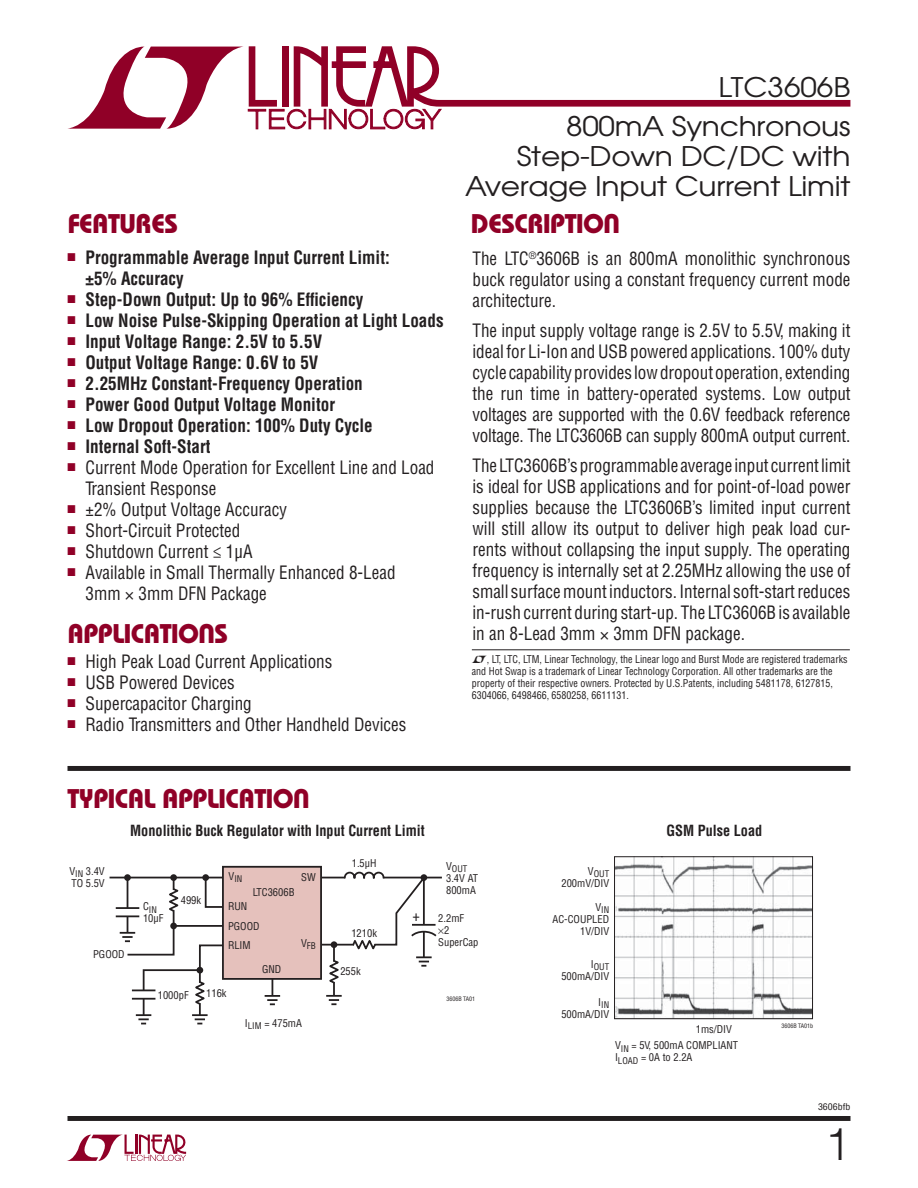
<style>
.page{position:relative;width:918px;height:1188px;background:#fff}
.page>*{position:absolute;margin:0;border:0;box-sizing:border-box;transform-origin:0 0}
.t1{font:300 45px "Helvetica";color:#231f20}
.t2{font:27px/30px "Avant Garde";letter-spacing:-.01em;color:#231f20;text-align:right;scale:1.1 1}
.t3{font:27px "Linear Bauhaus";letter-spacing:-.02em;color:#900027}
.t4{font:18px/21px "Linear Helv Cond";color:#231f20;text-align:justify;scale:.95 1}
.t5{font:700 18px/21px "Linear Helv Cond";color:#231f20;scale:.95 1}
.t6{font:700 15px "Linear Helv Cond";color:#231f20;scale:.95 1}
.t7{font:15px "Linear Helv Cond";color:#231f20}
.t8{font:10.5px/12px "Linear Helv Cond";color:#231f20;scale:.95 1}
.t9{font:10.5px/12px "Linear Helv Cond";color:#231f20}
.t10{font:9px "Linear Helv Cond";color:#231f20}
.t11{font:9px "Linear Helv Cond";color:#231f20;scale:1.1 1}
.t12{font:6px "Linear Helv Cond";color:#231f20}
</style>
<div class="page">
<svg style="left:67px;top:1135px;width:119px;height:26px"></svg>
<div style="left:68px;top:1116px;width:782px;height:5px;background:#231f20"></div>
<svg style="left:68px;top:46px;width:782px;height:83px"></svg>
<div style="left:68px;top:766px;width:782px;height:5px;background:#231f20"></div>
<hr style="left:110px;top:877px;width:332px;height:1px;background:#231f20">
<svg style="left:265px;top:980px;width:15px;height:25px"></svg>
<hr style="left:333px;top:946px;width:2px;height:56px;background:#231f20">
<svg style="left:326px;top:995px;width:16px;height:10px"></svg>
<hr style="left:198px;top:1015px;width:4px;height:10px;background:#9a9898">
<div style="left:141px;top:1015px;width:5px;height:10px;background:#9a9898"></div>
<svg style="left:322px;top:871px;width:116px;height:114px"></svg>
<svg style="left:120px;top:876px;width:102px;height:148px"></svg>
<div style="left:125px;top:908px;width:5px;height:8px;background:#fff"></div>
<hr style="left:116px;top:907px;width:23px;height:2px;background:#231f20">
<hr style="left:116px;top:915px;width:23px;height:2px;background:#231f20">
<div style="left:223px;top:867px;width:98px;height:112px;background:#e5c1bc"></div>
<div style="left:222px;top:866px;width:100px;height:114px;border:2px solid #231f20"></div>
<hr style="left:472px;top:649px;width:378px;height:1px;background:#231f20">
<img style="left:616px;top:858px;width:195px;height:159px">
<div style="left:614px;top:856px;width:199px;height:163px;border:1px solid #231f20"></div>
<h2 class="t2" style="left:718px;top:75px;width:122px">LTC3606B</h2>
<h2 class="t3" style="left:68px;top:213px;width:112px">FEATURES</h2>
<p class="t5" style="left:85px;top:249px;width:322px;text-indent:-18px"><sup>■</sup> Programmable Average Input Current Limit: ±5% Accuracy</p>
<p class="t5" style="left:68px;top:291px;width:313px"><sup>■</sup> Step-Down Output: Up to 96% Efficiency</p>
<p class="t5" style="left:68px;top:312px;width:397px"><sup>■</sup> Low Noise Pulse-Skipping Operation at Light Loads</p>
<p class="t5" style="left:68px;top:333px;width:270px"><sup>■</sup> Input Voltage Range: 2.5V to 5.5V</p>
<p class="t5" style="left:68px;top:354px;width:266px"><sup>■</sup> Output Voltage Range: 0.6V to 5V</p>
<p class="t5" style="left:68px;top:375px;width:312px"><sup>■</sup> 2.25MHz Constant-Frequency Operation</p>
<p class="t5" style="left:68px;top:396px;width:283px"><sup>■</sup> Power Good Output Voltage Monitor</p>
<p class="t5" style="left:68px;top:417px;width:323px"><sup>■</sup> Low Dropout Operation: 100% Duty Cycle</p>
<p class="t5" style="left:68px;top:438px;width:152px"><sup>■</sup> Internal Soft-Start</p>
<p class="t4" style="left:85px;top:459px;width:369px;text-indent:-18px"><sup>■</sup> Current Mode Operation for Excellent Line and Load<br>Transient Response</p>
<p class="t4" style="left:68px;top:501px;width:233px"><sup>■</sup> ±2% Output Voltage Accuracy</p>
<p class="t4" style="left:68px;top:522px;width:184px"><sup>■</sup> Short-Circuit Protected</p>
<p class="t4" style="left:68px;top:543px;width:197px"><sup>■</sup> Shutdown Current ≤ 1μA</p>
<p class="t4" style="left:85px;top:564px;width:328px;text-indent:-18px"><sup>■</sup> Available in Small Thermally Enhanced 8-Lead<br>3mm 3mm DFN Package</p>
<h2 class="t3" style="left:68px;top:624px;width:162px">APPLICATIONS</h2>
<p class="t4" style="left:68px;top:653px;width:280px"><sup>■</sup> High Peak Load Current Applications</p>
<p class="t4" style="left:68px;top:674px;width:177px"><sup>■</sup> USB Powered Devices</p>
<p class="t4" style="left:68px;top:695px;width:196px"><sup>■</sup> Supercapacitor Charging</p>
<p class="t4" style="left:68px;top:716px;width:358px"><sup>■</sup> Radio Transmitters and Other Handheld Devices</p>
<h2 class="t2" style="left:465px;top:114px;width:352px">800mA Synchronous<br>Step-Down DC/DC with<br>Average Input Current Limit</h2>
<h2 class="t3" style="left:471px;top:214px;width:151px">DESCRIPTION</h2>
<p class="t4" style="left:472px;top:250px;width:399px">The LTC<sup>®</sup>3606B is an 800mA monolithic synchronous buck regulator using a constant frequency current mode architecture.</p>
<p class="t4" style="left:473px;top:322px;width:399px">The input supply voltage range is 2.5V to 5.5V, making it ideal for Li-Ion and USB powered applications. 100% duty cycle capability provides low dropout operation, extending the run time in battery-operated systems. Low output voltages are supported with the 0.6V feedback reference voltage. The LTC3606B can supply 800mA output current.</p>
<p class="t4" style="left:473px;top:457px;width:399px">The LTC3606B’s programmable average input current limit is ideal for USB applications and for point-of-load power supplies because the LTC3606B’s limited input current will still allow its output to deliver high peak load cur&shy;rents without collapsing the input supply. The operating frequency is internally set at 2.25MHz allowing the use of small surface mount inductors. Internal soft-start reduces in-rush current during start-up. The LTC3606B is available in an 8-Lead 3mm 3mm DFN package.</p>
<p class="t8" style="left:472px;top:654px;width:397px;text-indent:15px">, LT, LTC, LTM, Linear Technology, the Linear logo and Burst Mode are registered trademarks and Hot Swap is a trademark of Linear Technology Corporation. All other trademarks are the property of their respective owners. Protected by U.S.Patents, including 5481178, 6127815, 6304066, 6498466, 6580258, 6611131.</p>
<h2 class="t3" style="left:68px;top:789px;width:244px">TYPICAL APPLICATION</h2>
<p class="t6" style="left:130px;top:826px;width:312px">Monolithic Buck Regulator with Input Current Limit</p>
<p class="t6" style="left:667px;top:826px;width:102px">GSM Pulse Load</p>
<p class="t9" style="left:69px;top:866px;width:37px">V<sub>IN</sub> 3.4V<br>TO 5.5V</p>
<p class="t9" style="left:93px;top:949px;width:33px">PGOOD</p>
<p class="t10" style="left:143px;top:906px;width:15px"><sup>C</sup>IN</p>
<p class="t9" style="left:143px;top:914px;width:22px">10μF</p>
<p class="t9" style="left:181px;top:895px;width:22px">499k</p>
<p class="t10" style="left:229px;top:876px;width:15px"><sup>V</sup>IN</p>
<p class="t9" style="left:301px;top:873px;width:16px">SW</p>
<p class="t9" style="left:253px;top:887px;width:43px">LTC3606B</p>
<p class="t9" style="left:228px;top:901px;width:21px">RUN</p>
<p class="t9" style="left:228px;top:922px;width:33px">PGOOD</p>
<p class="t9" style="left:228px;top:941px;width:24px">RLIM</p>
<p class="t9" style="left:262px;top:964px;width:21px">GND</p>
<p class="t10" style="left:301px;top:943px;width:16px"><sup>V</sup>FB</p>
<p class="t9" style="left:158px;top:990px;width:32px">1000pF</p>
<p class="t9" style="left:206px;top:988px;width:22px">116k</p>
<p class="t9" style="left:245px;top:1018px;width:59px">I<sub>LIM</sub> = 475mA</p>
<p class="t9" style="left:352px;top:858px;width:26px">1.5μH</p>
<p class="t9" style="left:351px;top:929px;width:27px">1210k</p>
<p class="t9" style="left:340px;top:967px;width:22px">255k</p>
<p class="t7" style="left:413px;top:910px;width:9px">+</p>
<p class="t10" style="left:446px;top:866px;width:23px"><sup>V</sup>OUT</p>
<p class="t9" style="left:446px;top:874px;width:34px">3.4V AT<br>800mA</p>
<p class="t9" style="left:438px;top:913px;width:27px">2.2mF</p>
<p class="t9" style="left:438px;top:925px;width:42px">▲2<br>SuperCap</p>
<p class="t12" style="left:446px;top:996px;width:30px">3606B TA01</p>
<p class="t10" style="left:588px;top:871px;width:23px"><sup>V</sup>OUT</p>
<p class="t9" style="left:561px;top:878px;width:49px">200mV/DIV</p>
<p class="t10" style="left:595px;top:907px;width:15px"><sup>V</sup>IN</p>
<p class="t9" style="left:553px;top:915px;width:58px;text-align:right">AC-COUPLED<br>1V/DIV</p>
<p class="t10" style="left:591px;top:964px;width:20px"><sup>I</sup>OUT</p>
<p class="t9" style="left:561px;top:971px;width:49px">500mA/DIV</p>
<p class="t10" style="left:598px;top:1002px;width:12px"><sup>I</sup>IN</p>
<p class="t9" style="left:561px;top:1009px;width:49px">500mA/DIV</p>
<p class="t9" style="left:615px;top:1022px;width:125px;line-height:16.6px;text-indent:81px">1ms/DIV<br>V<sub>IN</sub> = 5V, 500mA COMPLIANT</p>
<p class="t9" style="left:615px;top:1053px;width:79px">I<sub>LOAD</sub> = 0A to 2.2A</p>
<p class="t12" style="left:781px;top:1024px;width:33px">3606B TA01b</p>
<p class="t11" style="left:818px;top:1104px;width:31px">3606bfb</p>
<h1 class="t1" style="left:825px;top:1126px;width:27px">1</h1>
</div>
